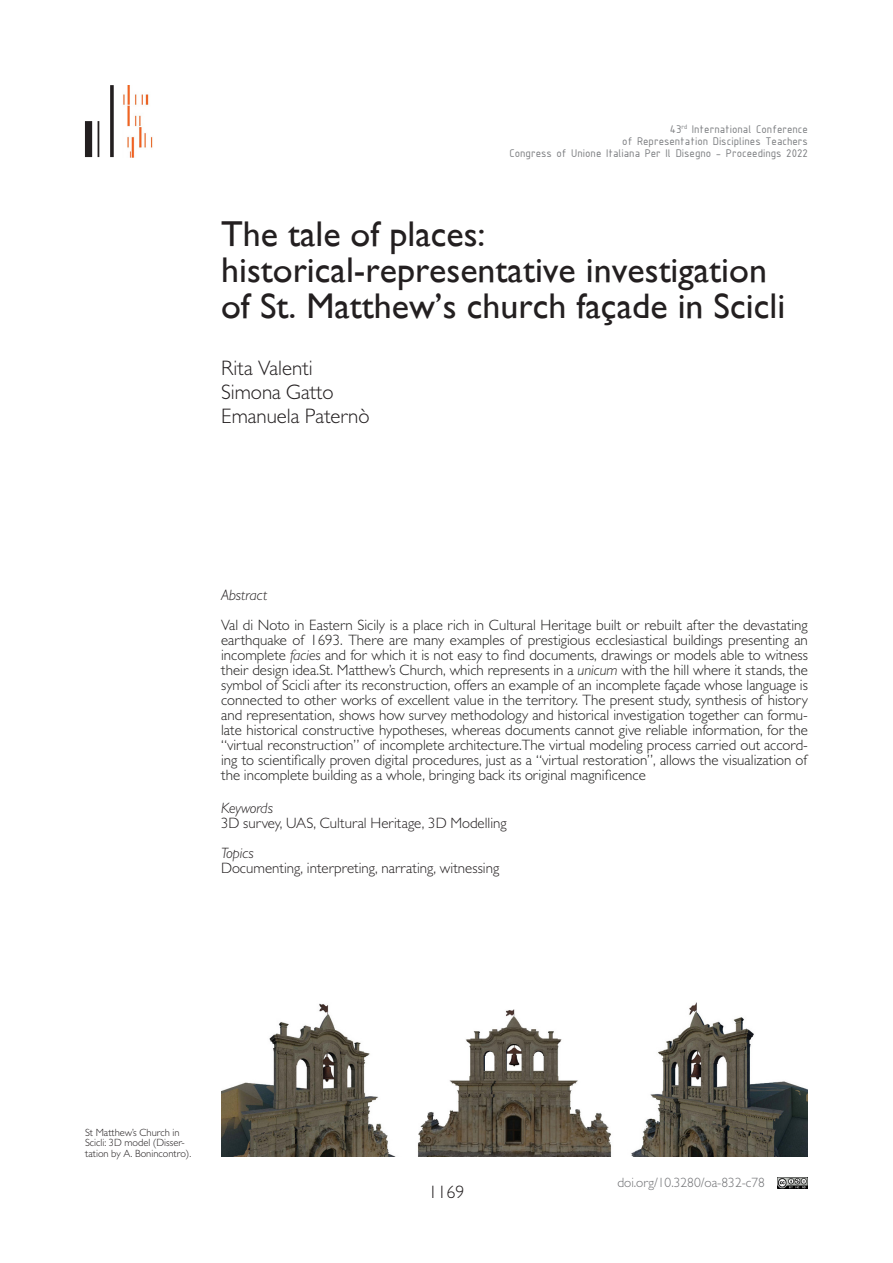
<style>
.page{position:relative;width:893px;height:1263px;background:#fff}
.page>*{position:absolute;margin:0;border:0;box-sizing:border-box;transform-origin:0 0}
.Titolo_italiano{font:36px "Gill Sans";color:#231f20}
.Autori_contributo{font:300 21px "Gill Sans";color:#231f20}
.t1{font:300 18px "Gill Sans";color:#231f20}
.Abstract{font:300 15px/15px "Gill Sans";color:#201f1e;text-align:justify}
.Abstract-2{font:300 15px "Gill Sans";color:#231f20}
.Abstract-3{font:italic 300 15px "Gill Sans";color:#231f20}
.t2{font:300 13.5px "Gill Sans";color:#717275}
.t3{font:12px/12px "ISOCPEUR";color:#7a7c7f;text-align:right}
.Didascalie_-_ENG{font:300 10.5px/10.5px "Gill Sans";color:#231f20}
.s1{font-style:italic}
</style>
<div class="page">
<svg style="left:110px;top:85px;width:4px;height:72px"></svg>
<svg style="left:98px;top:121px;width:1px;height:36px"></svg>
<svg style="left:85px;top:121px;width:7px;height:36px"></svg>
<img style="left:123px;top:85px;width:30px;height:72px">
<img style="left:778px;top:1178px;width:30px;height:10px">
<img style="left:221px;top:1002px;width:587px;height:155px">
<p class="t3" style="left:509px;top:123px;width:300px">43<sup>rd</sup> International Conference<br>of Representation Disciplines Teachers<br>Congress of Unione Italiana Per Il Disegno - Proceedings 2022</p>
<p class="Titolo_italiano" style="left:221px;top:213px;width:266px">The tale of places:</p>
<p class="Titolo_italiano" style="left:221px;top:249px;width:547px">historical-representative investigation</p>
<p class="Titolo_italiano" style="left:221px;top:285px;width:566px">of St. Matthew’s church façade in Scicli</p>
<p class="Autori_contributo" style="left:221px;top:355px;width:93px">Rita Valenti</p>
<p class="Autori_contributo" style="left:221px;top:379px;width:114px">Simona Gatto</p>
<p class="Autori_contributo" style="left:221px;top:403px;width:150px">Emanuela Paternò</p>
<p class="Abstract-3" style="left:221px;top:586px;width:48px">Abstract</p>
<p class="Abstract" style="left:221px;top:617px;width:588px">Val di Noto in Eastern Sicily is a place rich in Cultural Heritage built or rebuilt after the devastating earthquake of 1693. There are many examples of prestigious ecclesiastical buildings presenting an incomplete <span class="s1">facies</span> and for which it is not easy to find documents, drawings or models able to witness their design idea.St. Matthew’s Church, which represents in a <span class="s1">unicum</span> with the hill where it stands, the symbol of Scicli after its reconstruction, offers an example of an incomplete façade whose language is connected to other works of excellent value in the territory. The present study, synthesis of history and representation, shows how survey methodology and historical investigation together can formu&shy;late historical constructive hypotheses, whereas documents cannot give reliable information, for the “virtual reconstruction” of incomplete architecture.The virtual modeling process carried out accord&shy;ing to scientifically proven digital procedures, just as a “virtual restoration”, allows the visualization of the incomplete building as a whole, bringing back its original magnificence</p>
<p class="Abstract-3" style="left:221px;top:799px;width:53px">Keywords</p>
<p class="Abstract-2" style="left:221px;top:814px;width:287px">3D survey, UAS, Cultural Heritage, 3D Modelling</p>
<p class="Abstract-3" style="left:221px;top:844px;width:34px">Topics</p>
<p class="Abstract-2" style="left:221px;top:859px;width:280px">Documenting, interpreting, narrating, witnessing</p>
<p class="Didascalie_-_ENG" style="left:85px;top:1127px;width:108px">St Matthew’s Church in<br>Scicli: 3D model (Disser&shy;tation by A. Bonincontro).</p>
<p class="t1" style="left:428px;top:1181px;width:37px">1169</p>
<p class="t2" style="left:617px;top:1175px;width:149px">doi.org/10.3280/oa-832-c78</p>
</div>
